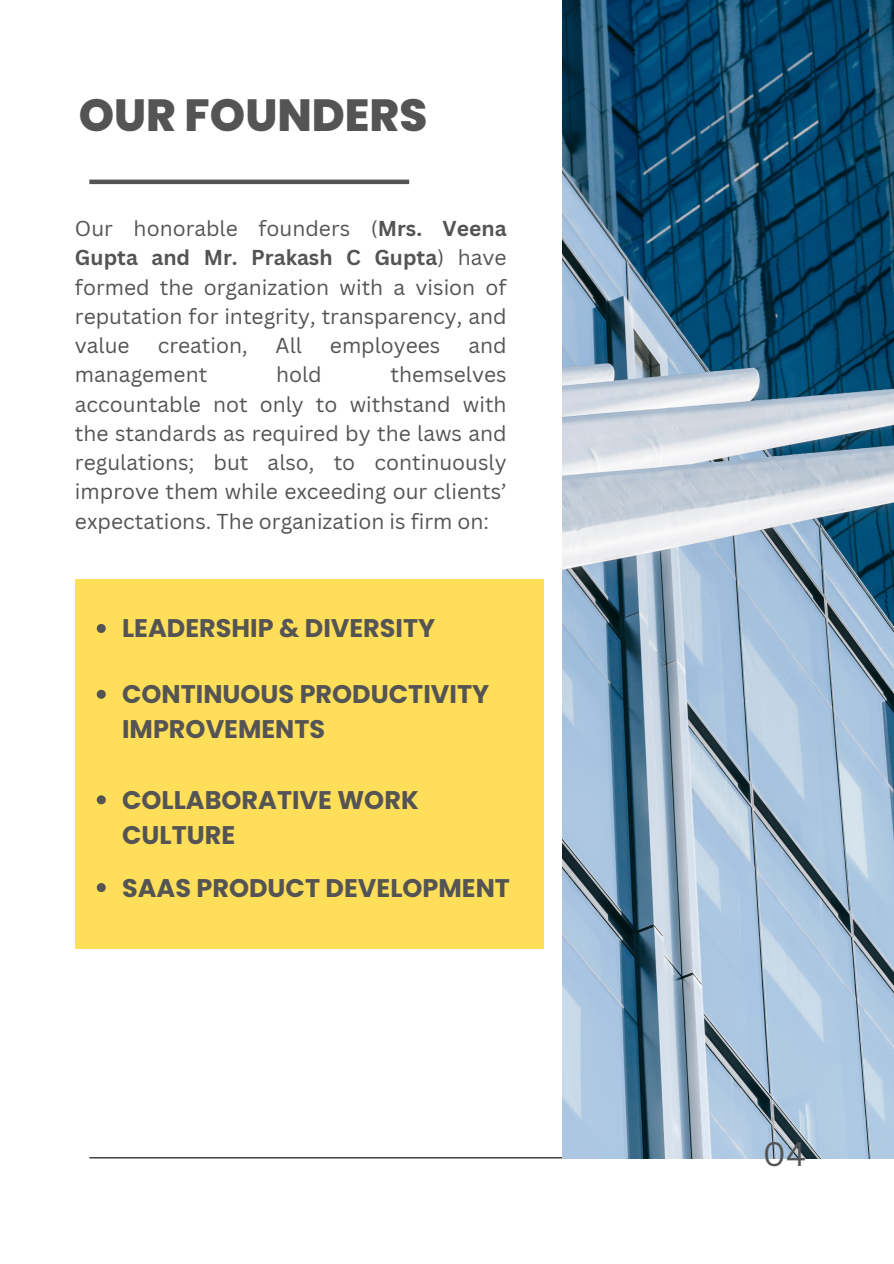
<style>
.page{position:relative;width:894px;height:1264px;background:#fff}
.page>*{position:absolute;margin:0;border:0;box-sizing:border-box;transform-origin:0 0}
.t1{font:800 45px "Poppins";color:#545454}
.t2{font:33px "Canva Sans";color:#545454}
.t3{font:700 25.5px/34.8px "Poppins";color:#545454}
.t4{font:21px/29.2px "Canva Sans";color:#545454;text-align:justify}
.s1{font-weight:700}
</style>
<div class="page">
<hr style="left:89px;top:1157px;width:639px;height:1px;background:#000">
<hr style="left:89px;top:180px;width:320px;height:4px;background:#545454">
<img style="left:562px;top:0;width:331px;height:1158px">
<div style="left:75px;top:579px;width:468px;height:369px;background:#ffde59"></div>
<svg style="left:97px;top:624px;width:9px;height:9px"></svg>
<svg style="left:97px;top:795px;width:9px;height:9px"></svg>
<svg style="left:97px;top:689px;width:9px;height:9px"></svg>
<svg style="left:97px;top:883px;width:9px;height:9px"></svg>
<h1 class="t1" style="left:79px;top:84px;width:350px">OUR FOUNDERS</h1>
<p class="t4" style="left:75px;top:213px;width:433px">Our honorable founders (<span class="s1">Mrs. Veena Gupta and Mr. Prakash C Gupta</span>) have formed the organization with a vision of reputation for integrity, transparency, and value</p>
<p class="t4" style="left:158px;top:330px;width:91px">creation,</p>
<p class="t4" style="left:275px;top:330px;width:28px">All</p>
<p class="t4" style="left:330px;top:330px;width:112px">employees</p>
<p class="t4" style="left:468px;top:330px;width:40px">and</p>
<p class="t4" style="left:75px;top:359px;width:134px">management</p>
<p class="t4" style="left:276px;top:359px;width:47px">hold</p>
<p class="t4" style="left:75px;top:359px;width:433px;text-indent:315px">themselves accountable not only to withstand with the standards as required by the laws and regulations; but also, to continuously improve them while exceeding our clients’ expectations. The organization is firm on:</p>
<p class="t3" style="left:122px;top:611px;width:314px">LEADERSHIP &amp; DIVERSITY</p>
<p class="t3" style="left:122px;top:677px;width:368px">CONTINUOUS PRODUCTIVITY<br>IMPROVEMENTS</p>
<p class="t3" style="left:122px;top:782px;width:298px">COLLABORATIVE WORK<br>CULTURE</p>
<p class="t3" style="left:122px;top:870px;width:389px">SAAS PRODUCT DEVELOPMENT</p>
<p class="t2" style="left:762px;top:1130px;width:45px">04</p>
</div>
